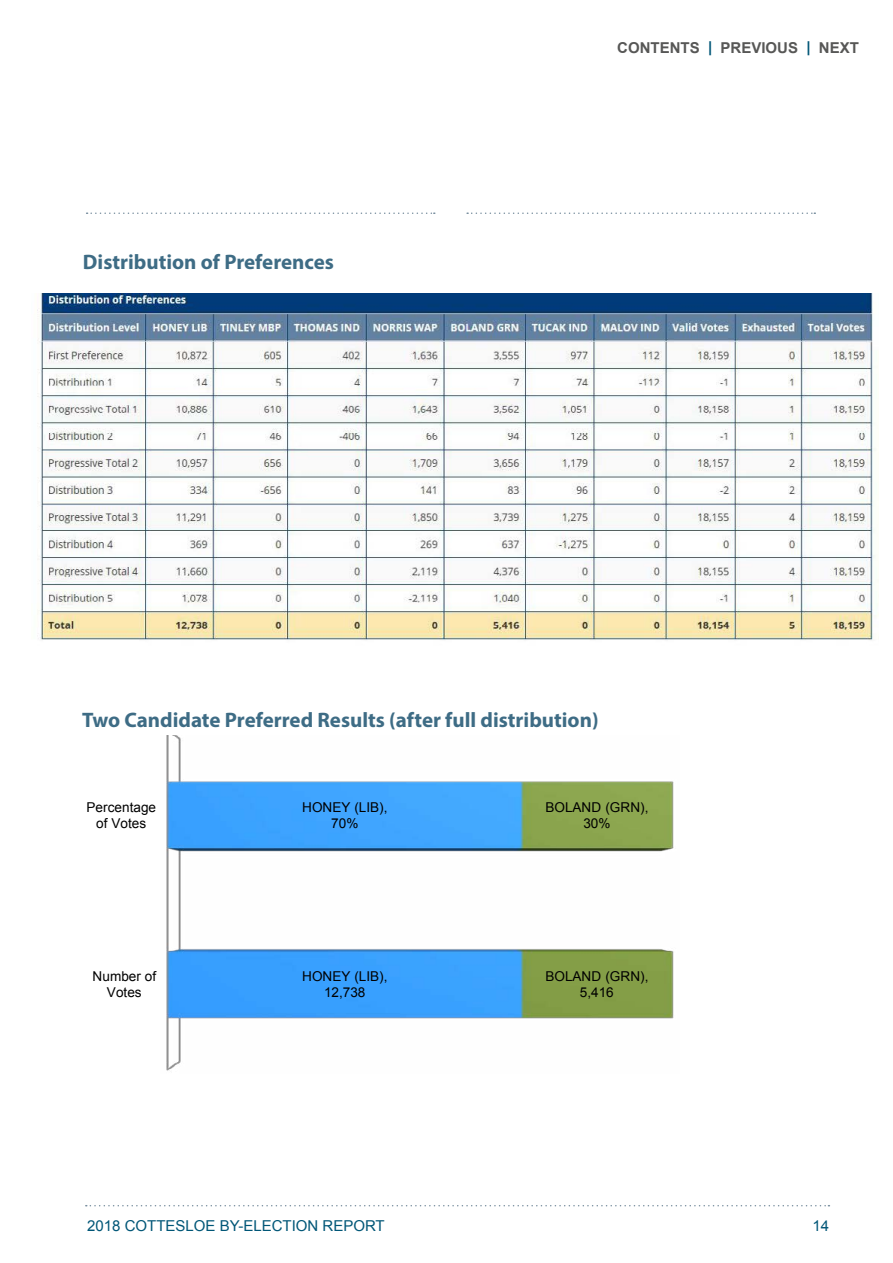
<style>
.page{position:relative;width:893px;height:1263px;background:#fff}
.page>*{position:absolute;margin:0;border:0;box-sizing:border-box;transform-origin:0 0}
.t1{font:700 21px "Myriad Pro";color:#3e6c85}
.t2{font:15px "Arial";color:#005677}
.t3{font:700 15px "Arial";color:#575756}
.t4{font:13.5px/15.8px "Arial";color:#000;text-align:center}
.s1{color:#005677}
</style>
<div class="page">
<svg style="left:86px;top:1205px;width:743px;height:1px"></svg>
<svg style="left:87px;top:212px;width:348px;height:2px"></svg>
<svg style="left:467px;top:212px;width:348px;height:2px"></svg>
<img style="left:37px;top:293px;width:841px;height:347px">
<img style="left:166px;top:736px;width:508px;height:335px">
<h1 class="t1" style="left:83px;top:248px;width:253px">Distribution of Preferences</h1>
<p class="t3" style="left:617px;top:38px;width:243px">CONTENTS <span class="s1">|</span> PREVIOUS <span class="s1">|</span> NEXT</p>
<h1 class="t1" style="left:82px;top:706px;width:518px">Two Candidate Preferred Results (after full distribution)</h1>
<p class="t4" style="left:86px;top:799px;width:71px">Percentage of Votes</p>
<p class="t4" style="left:93px;top:968px;width:65px">Number of<br>Votes</p>
<p class="t4" style="left:302px;top:800px;width:87px">HONEY (LIB),<br>70%</p>
<p class="t4" style="left:302px;top:969px;width:87px">HONEY (LIB),<br>12,738</p>
<p class="t4" style="left:545px;top:800px;width:105px">BOLAND (GRN),<br>30%</p>
<p class="t4" style="left:545px;top:969px;width:105px">BOLAND (GRN),<br>5,416</p>
<p class="t2" style="left:87px;top:1215px;width:299px">2018 COTTESLOE BY-ELECTION REPORT</p>
<p class="t2" style="left:812px;top:1215px;width:18px">14</p>
</div>
